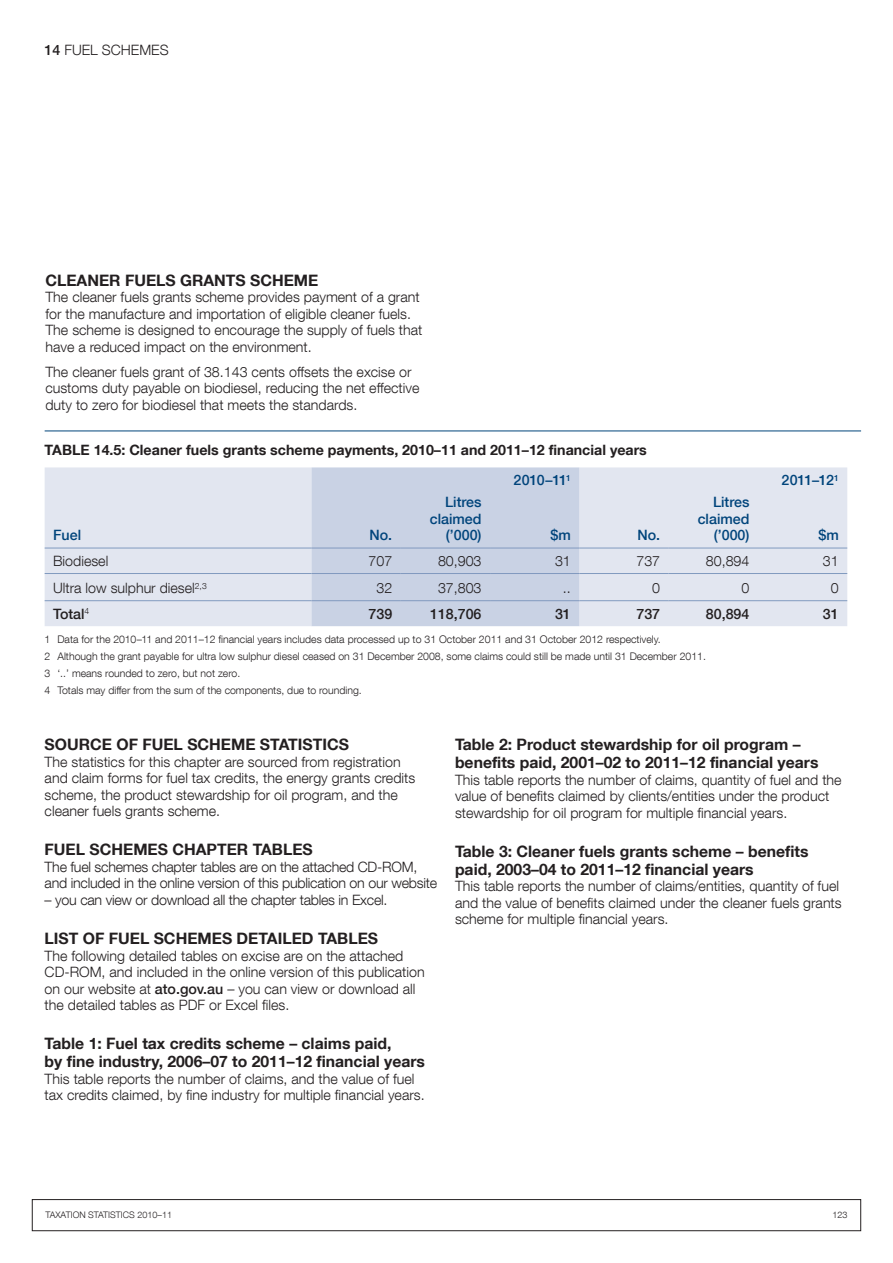
<style>
.page{position:relative;width:893px;height:1263px;background:#fff}
.page>*{position:absolute;margin:0;border:0;box-sizing:border-box;transform-origin:0 0}
.Subhead_2{font:700 15.75px/18px "Helvetica Neue LT Com";color:#231f20}
.Subhead_1{font:700 15.75px "Helvetica Neue LT Com";color:#231f20}
.Body{font:300 14.25px/16.5px "Helvetica Neue LT Com";color:#231f20}
.Body-2{font:300 14.25px/16.5px "Helvetica Neue LT Com";letter-spacing:-.02em;color:#231f20}
.Item_head{font:700 14.25px "Helvetica Neue LT Com";color:#231f20}
.Table_column_head_ri{font:500 14.25px/16.5px "Helvetica Neue LT Com";color:#00447b;text-align:right}
.Table_body_right{font:300 14.25px "Helvetica Neue LT Com";color:#231f20}
.Table_body{font:300 14.25px "Helvetica Neue LT Com";color:#231f20}
.Table_body_right-2{font:500 14.25px "Helvetica Neue LT Com";color:#231f20}
.Table_body-2{font:500 14.25px "Helvetica Neue LT Com";color:#231f20}
.Table_column_head{font:500 14.25px "Helvetica Neue LT Com";color:#00447b}
.Footnote{font:300 10.5px "Helvetica Neue LT Com";color:#231f20}
.t1{font:300 9px "Helvetica Neue LT Com";color:#231f20}
.s1{font-weight:500}
</style>
<div class="page">
<div style="left:32px;top:1199px;width:829px;height:32px;border:1px solid #231f20"></div>
<hr style="left:45px;top:431px;width:816px;height:1px;background:#00447b">
<div style="left:45px;top:467px;width:802px;height:159px;background:#e2e6f0"></div>
<div style="left:311px;top:467px;width:268px;height:159px;background:#c9d2e4"></div>
<hr style="left:45px;top:548px;width:266px;height:1px;background:#819abf">
<hr style="left:311px;top:548px;width:90px;height:1px;background:#819abf">
<hr style="left:401px;top:548px;width:89px;height:1px;background:#819abf">
<hr style="left:490px;top:548px;width:89px;height:1px;background:#819abf">
<hr style="left:579px;top:548px;width:90px;height:1px;background:#819abf">
<hr style="left:669px;top:548px;width:89px;height:1px;background:#819abf">
<hr style="left:758px;top:548px;width:89px;height:1px;background:#819abf">
<hr style="left:45px;top:573px;width:266px;height:1px;background:#819abf">
<hr style="left:311px;top:573px;width:90px;height:1px;background:#819abf">
<hr style="left:401px;top:573px;width:89px;height:1px;background:#819abf">
<hr style="left:490px;top:573px;width:89px;height:1px;background:#819abf">
<hr style="left:579px;top:573px;width:90px;height:1px;background:#819abf">
<hr style="left:669px;top:573px;width:89px;height:1px;background:#819abf">
<hr style="left:758px;top:573px;width:89px;height:1px;background:#819abf">
<hr style="left:45px;top:600px;width:266px;height:1px;background:#819abf">
<hr style="left:311px;top:600px;width:90px;height:1px;background:#819abf">
<hr style="left:401px;top:600px;width:89px;height:1px;background:#819abf">
<hr style="left:490px;top:600px;width:89px;height:1px;background:#819abf">
<hr style="left:579px;top:600px;width:90px;height:1px;background:#819abf">
<hr style="left:669px;top:600px;width:89px;height:1px;background:#819abf">
<hr style="left:758px;top:600px;width:89px;height:1px;background:#819abf">
<p class="Body" style="left:45px;top:41px;width:125px"><span class="s1">14</span> FUEL SCHEMES</p>
<p class="Subhead_1" style="left:45px;top:270px;width:275px">CLEANER FUELS GRANTS SCHEME</p>
<p class="Body" style="left:45px;top:288px;width:378px">The cleaner fuels grants scheme provides payment of a grant for the manufacture and importation of eligible cleaner fuels.<br>The scheme is designed to encourage the supply of fuels that have a reduced impact on the environment.</p>
<p class="Body" style="left:45px;top:363px;width:376px">The cleaner fuels grant of 38.143 cents offsets the excise or customs duty payable on biodiesel, reducing the net effective duty to zero for biodiesel that meets the standards.</p>
<p class="Item_head" style="left:45px;top:441px;width:604px">TABLE 14.5: Cleaner fuels grants scheme payments, 2010–11 and 2011–12 financial years</p>
<p class="Table_column_head" style="left:53px;top:527px;width:29px">Fuel</p>
<p class="Table_column_head_ri" style="left:370px;top:527px;width:24px">No.</p>
<p class="Table_column_head_ri" style="left:430px;top:494px;width:53px">Litres claimed (’000)</p>
<p class="Table_column_head_ri" style="left:514px;top:472px;width:59px">2010–11<sup>1</sup></p>
<p class="Table_column_head_ri" style="left:782px;top:472px;width:59px">2011–12<sup>1</sup></p>
<p class="Table_column_head_ri" style="left:551px;top:527px;width:22px">$m</p>
<p class="Table_column_head_ri" style="left:637px;top:527px;width:24px">No.</p>
<p class="Table_column_head_ri" style="left:698px;top:494px;width:53px">Litres claimed (’000)</p>
<p class="Table_column_head_ri" style="left:818px;top:527px;width:22px">$m</p>
<p class="Table_body" style="left:53px;top:552px;width:57px">Biodiesel</p>
<p class="Table_body_right" style="left:368px;top:552px;width:25px">707</p>
<p class="Table_body_right" style="left:438px;top:552px;width:45px">80,903</p>
<p class="Table_body_right" style="left:555px;top:552px;width:17px">31</p>
<p class="Table_body_right" style="left:636px;top:552px;width:25px">737</p>
<p class="Table_body_right" style="left:706px;top:552px;width:45px">80,894</p>
<p class="Table_body_right" style="left:823px;top:552px;width:17px">31</p>
<p class="Table_body" style="left:53px;top:579px;width:155px">Ultra low sulphur diesel<sup>2,3</sup></p>
<p class="Table_body_right" style="left:376px;top:579px;width:17px">32</p>
<p class="Table_body_right" style="left:438px;top:579px;width:45px">37,803</p>
<p class="Table_body_right" style="left:563px;top:579px;width:9px">..</p>
<p class="Table_body_right" style="left:652px;top:579px;width:9px">0</p>
<p class="Table_body_right" style="left:741px;top:579px;width:9px">0</p>
<p class="Table_body_right" style="left:831px;top:579px;width:9px">0</p>
<p class="Table_body-2" style="left:53px;top:605px;width:38px">Total<sup>4</sup></p>
<p class="Table_body_right-2" style="left:368px;top:605px;width:25px">739</p>
<p class="Table_body_right-2" style="left:430px;top:605px;width:53px">118,706</p>
<p class="Table_body_right-2" style="left:555px;top:605px;width:17px">31</p>
<p class="Table_body_right-2" style="left:636px;top:605px;width:25px">737</p>
<p class="Table_body_right-2" style="left:706px;top:605px;width:45px">80,894</p>
<p class="Table_body_right-2" style="left:823px;top:605px;width:17px">31</p>
<p class="Footnote" style="left:45px;top:633px;width:618px">1 Data for the 2010–11 and 2011–12 financial years includes data processed up to 31 October 2011 and 31 October 2012 respectively.</p>
<p class="Footnote" style="left:45px;top:650px;width:663px">2 Although the grant payable for ultra low sulphur diesel ceased on 31 December 2008, some claims could still be made until 31 December 2011.</p>
<p class="Footnote" style="left:45px;top:667px;width:197px">3 ‘..’ means rounded to zero, but not zero.</p>
<p class="Footnote" style="left:45px;top:684px;width:319px">4 Totals may differ from the sum of the components, due to rounding.</p>
<p class="Subhead_1" style="left:45px;top:734px;width:306px">SOURCE OF FUEL SCHEME STATISTICS</p>
<p class="Body" style="left:45px;top:753px;width:372px">The statistics for this chapter are sourced from registration and claim forms for fuel tax credits, the energy grants credits scheme, the product stewardship for oil program, and the cleaner fuels grants scheme.</p>
<p class="Subhead_1" style="left:45px;top:840px;width:270px">FUEL SCHEMES CHAPTER TABLES</p>
<p class="Body-2" style="left:45px;top:858px;width:394px">The fuel schemes chapter tables are on the attached CD‑ROM, and included in the online version of this publication on our website</p>
<p class="Body-2" style="left:45px;top:891px;width:344px">– you can view or download all the chapter tables in Excel.</p>
<p class="Subhead_1" style="left:45px;top:928px;width:335px">LIST OF FUEL SCHEMES DETAILED TABLES</p>
<p class="Body" style="left:45px;top:947px;width:382px">The following detailed tables on excise are on the attached CD‑ROM, and included in the online version of this publication on our website at <span class="s1">ato.gov.au</span> – you can view or download all the detailed tables as PDF or Excel files.</p>
<p class="Subhead_2" style="left:45px;top:1034px;width:382px">Table 1: Fuel tax credits scheme – claims paid,<br>by fine industry, 2006–07 to 2011–12 financial years</p>
<p class="Body" style="left:45px;top:1070px;width:382px">This table reports the number of claims, and the value of fuel tax credits claimed, by fine industry for multiple financial years.</p>
<p class="Subhead_2" style="left:455px;top:735px;width:365px">Table 2: Product stewardship for oil program – benefits paid, 2001–02 to 2011–12 financial years</p>
<p class="Body" style="left:455px;top:771px;width:388px">This table reports the number of claims, quantity of fuel and the value of benefits claimed by clients/entities under the product stewardship for oil program for multiple financial years.</p>
<p class="Subhead_2" style="left:455px;top:842px;width:355px">Table 3: Cleaner fuels grants scheme – benefits paid, 2003–04 to 2011–12 financial years</p>
<p class="Body" style="left:455px;top:878px;width:388px">This table reports the number of claims/entities, quantity of fuel and the value of benefits claimed under the cleaner fuels grants scheme for multiple financial years.</p>
<p class="t1" style="left:45px;top:1210px;width:128px">Taxatio n statistics 2010–11</p>
<p class="t1" style="left:833px;top:1210px;width:17px">123</p>
</div>
